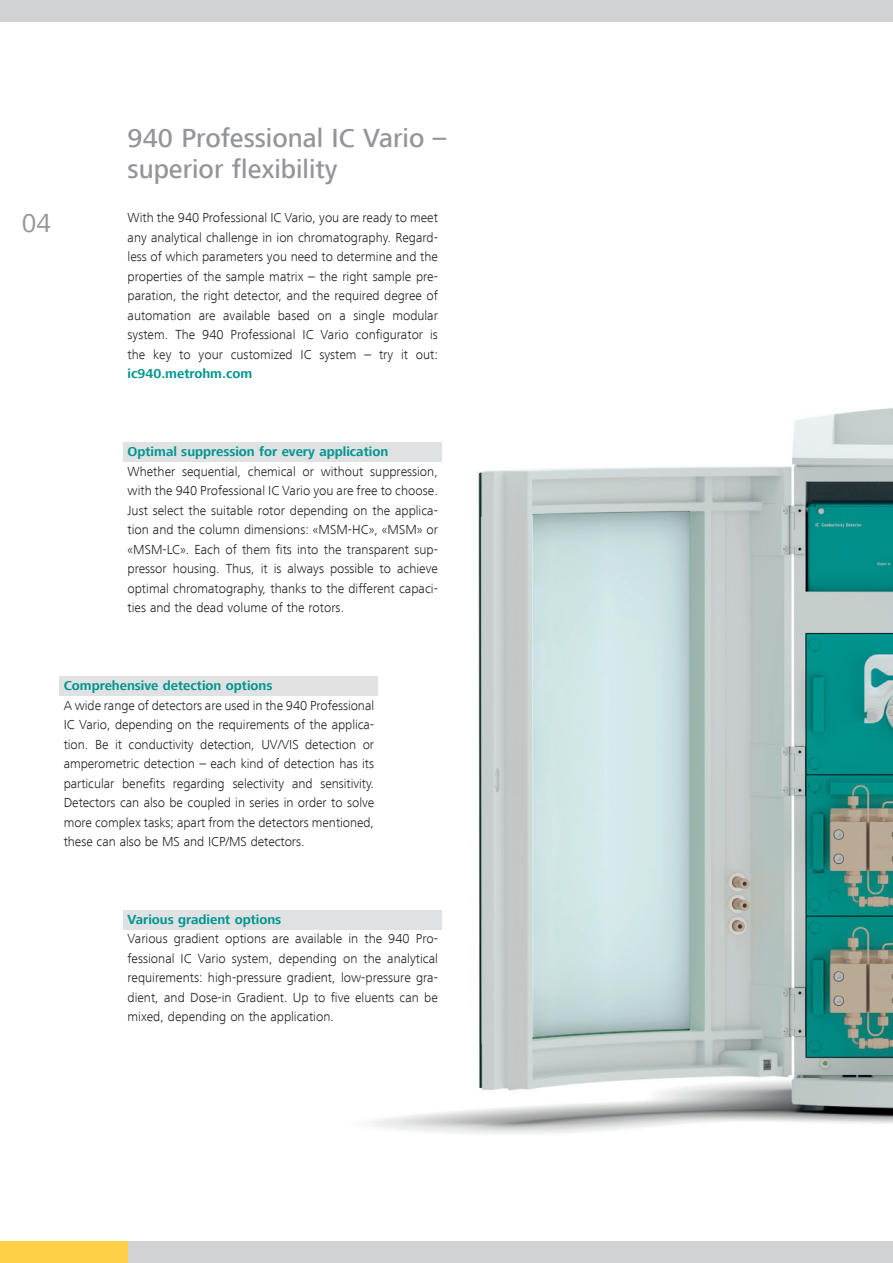
<style>
.page{position:relative;width:893px;height:1263px;background:#fff}
.page>*{position:absolute;margin:0;border:0;box-sizing:border-box;transform-origin:0 0}
.t1{font:500 27px/30.8px "Frutiger Next LT";color:#939598}
.t2{font:27px "Frutiger Next LT";color:#939598}
.t3{font:300 13.5px/19.5px "Frutiger Next LT";color:#231f20;text-align:justify}
.t4{font:700 13.5px "Frutiger Next LT";color:#00968f}
</style>
<div class="page">
<img style="left:283px;top:408px;width:610px;height:726px">
<div style="left:0;top:1242px;width:893px;height:21px;background:#d1d2d4"></div>
<div style="left:0;top:0;width:893px;height:21px;background:#d1d2d4"></div>
<div style="left:0;top:1242px;width:128px;height:21px;background:#ffcf45"></div>
<div style="left:123px;top:442px;width:319px;height:20px;background:#e0e1e3"></div>
<div style="left:60px;top:676px;width:318px;height:20px;background:#e0e1e3"></div>
<div style="left:123px;top:910px;width:319px;height:19px;background:#e0e1e3"></div>
<h1 class="t2" style="left:22px;top:208px;width:31px">04</h1>
<h1 class="t1" style="left:128px;top:123px;width:320px">940 Professional IC Vario – superior flexibility</h1>
<p class="t3" style="left:128px;top:208px;width:312px">With the 940 Professional IC Vario, you are ready to meet any analytical challenge in ion chromatography. Regard&shy;less of which parameters you need to determine and the properties of the sample matrix – the right sample pre&shy;paration, the right detector, and the required degree of automation are available based on a single modular system. The 940 Professional IC Vario configurator is the key to your customized IC system – try it out:</p>
<p class="t4" style="left:128px;top:366px;width:126px">ic940.metrohm.com</p>
<p class="t4" style="left:128px;top:444px;width:262px">Optimal suppression for every application</p>
<p class="t3" style="left:128px;top:462px;width:312px">Whether sequential, chemical or without suppression, with the 940 Professional IC Vario you are free to choose.<br>Just select the suitable rotor depending on the applica&shy;tion and the column dimensions: «MSM-HC», «MSM» or «MSM-LC». Each of them fits into the transparent sup&shy;pressor housing. Thus, it is always possible to achieve optimal chromatography, thanks to the different capaci&shy;ties and the dead volume of the rotors.</p>
<p class="t4" style="left:64px;top:678px;width:210px">Comprehensive detection options</p>
<p class="t3" style="left:64px;top:695px;width:312px">A wide range of detectors are used in the 940 Professional IC Vario, depending on the requirements of the applica&shy;tion. Be it conductivity detection, UV/VIS detection or amperometric detection – each kind of detection has its particular benefits regarding selectivity and sensitivity.<br>Detectors can also be coupled in series in order to solve more complex tasks; apart from the detectors mentioned, these can also be MS and ICP/MS detectors.</p>
<p class="t4" style="left:128px;top:912px;width:155px">Various gradient options</p>
<p class="t3" style="left:128px;top:929px;width:312px">Various gradient options are available in the 940 Pro&shy;fessional IC Vario system, depending on the analytical requirements: high-pressure gradient, low-pressure gra&shy;dient, and Dose-in Gradient. Up to five eluents can be mixed, depending on the application.</p>
</div>
